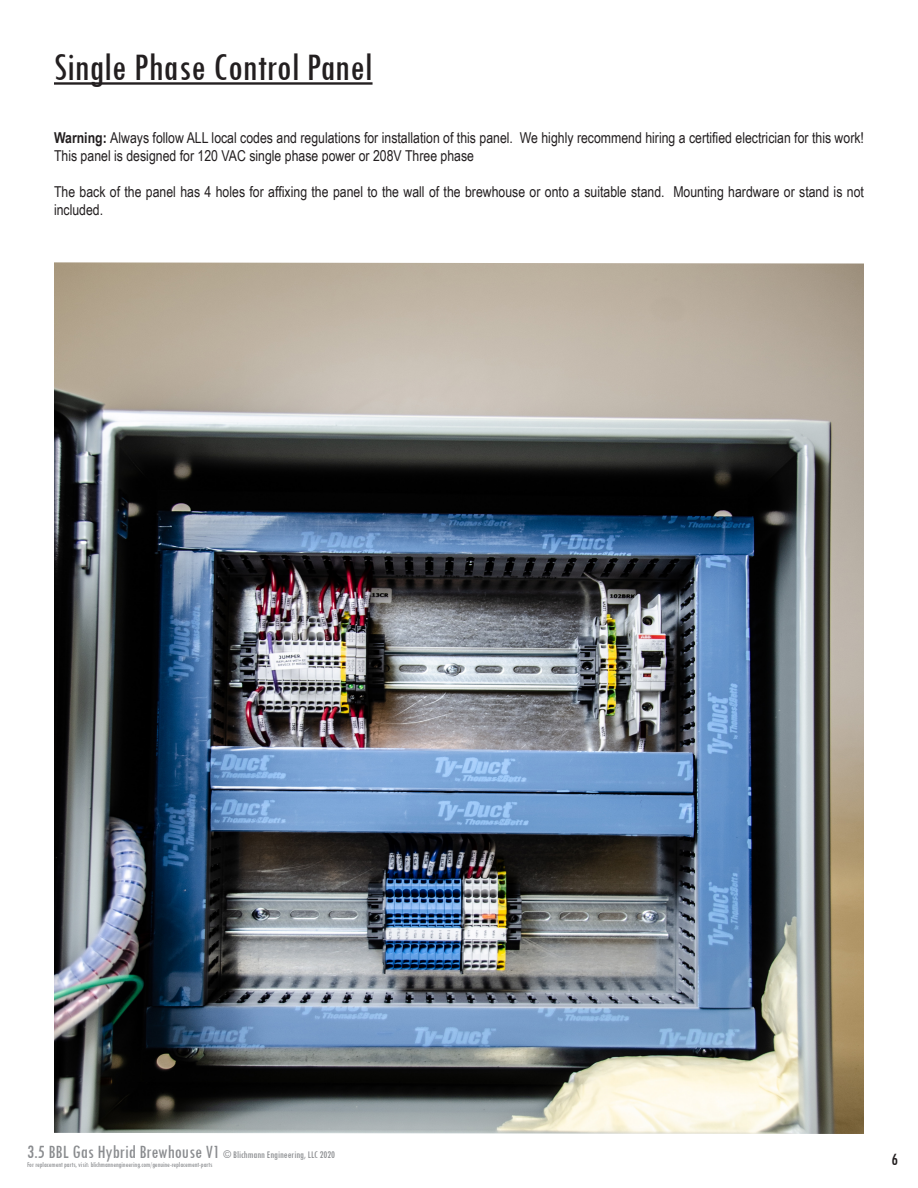
<style>
.page{position:relative;width:918px;height:1188px;background:#fff}
.page>*{position:absolute;margin:0;border:0;box-sizing:border-box;transform-origin:0 0}
.t1{font:condensed 40.5px "Tw Cen";color:#231f20}
.t2{font:condensed 18px "Tw Cen";color:#231f20}
.t3{font:15px/18px "Arial Narrow";color:#231f20}
.t4{font:condensed 10.5px "Tw Cen";color:#8a8c8f}
.t5{font:condensed 7.5px "Tw Cen";color:#8a8c8f}
.s1{font-weight:700}
.s2{font-size:19.5px}
</style>
<div class="page">
<img style="left:54px;top:262px;width:810px;height:872px">
<hr style="left:54px;top:82px;width:319px;height:3px;background:#231f20">
<p class="t1" style="left:54px;top:43px;width:320px">Single Phase Control Panel</p>
<p class="t3" style="left:54px;top:128px;width:812px"><span class="s1">Warning:</span> Always follow ALL local codes and regulations for installation of this panel. We highly recommend hiring a certified electrician for this work!<br>This panel is designed for 120 VAC single phase power or 208V Three phase</p>
<p class="t3" style="left:54px;top:182px;width:811px">The back of the panel has 4 holes for affixing the panel to the wall of the brewhouse or onto a suitable stand. Mounting hardware or stand is not included.</p>
<p class="t4" style="left:27px;top:1148px;width:310px"><span class="s2">3.5 BBL Gas Hybrid Brewhouse V1</span> © Blichmann Engineering, LLC 2020</p>
<p class="t5" style="left:27px;top:1160px;width:187px">For replacement parts, visit: blichmannengineering.com/genuine-replacement-parts</p>
<p class="t2" style="left:892px;top:1149px;width:8px">6</p>
</div>
